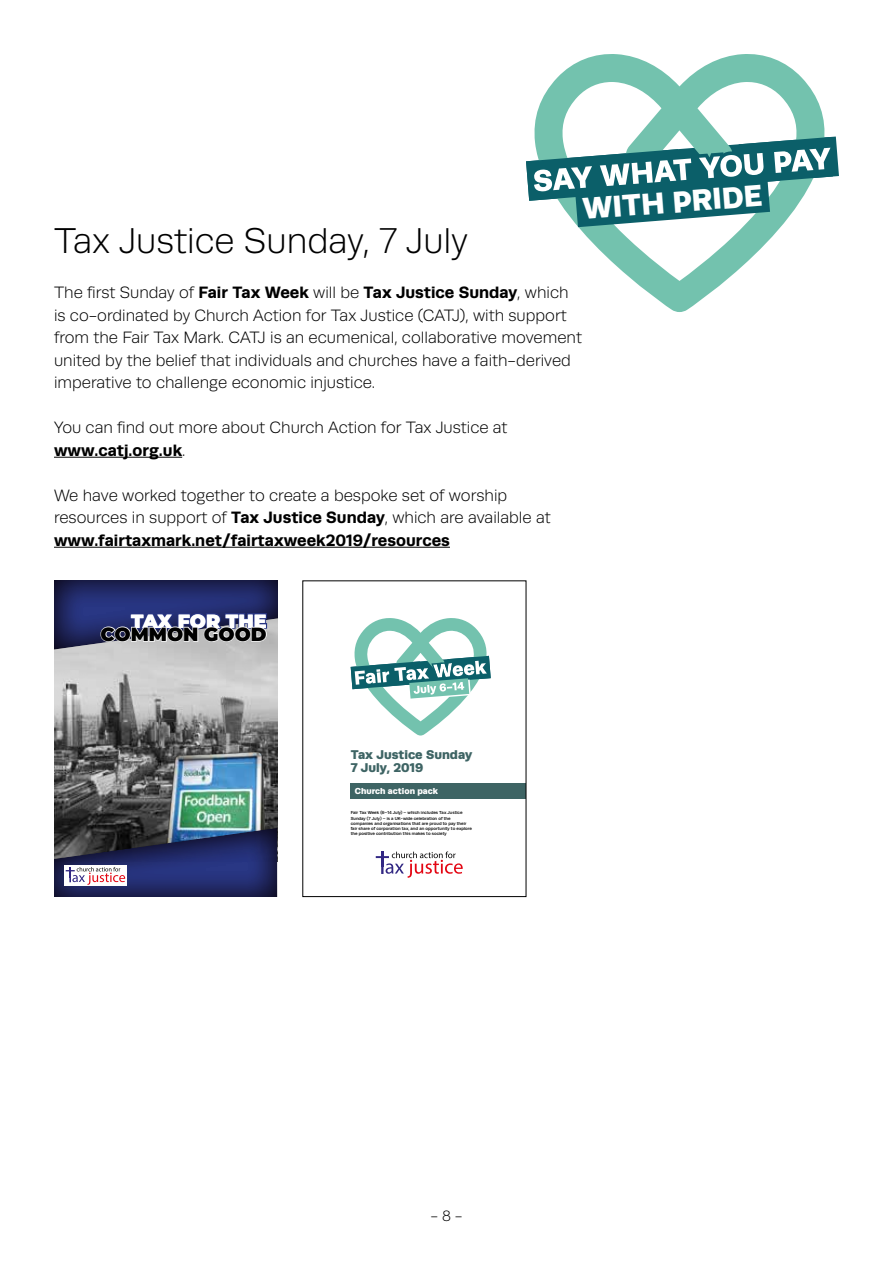
<style>
.page{position:relative;width:893px;height:1263px;background:#fff}
.page>*{position:absolute;margin:0;border:0;box-sizing:border-box;transform-origin:0 0}
.t1{font:300 36px "Runda";color:#000}
.t2{font:900 30.45px "Runda";color:#fff}
.t3{font:900 19.05px "Montserrat";color:#000}
.t4{font:900 19.05px "Montserrat";letter-spacing:-.005em;color:#fff}
.t5{font:300 16.5px/22.5px "Runda";color:#000}
.t6{font:300 15px "Runda";color:#000}
.t7{font:900 12.75px/12.9px "Runda";color:#3e6464}
.t8{font:900 8.7px "Runda";color:#fff}
.t9{font:500 4.35px/5.2px "Runda";color:#000}
.s1{font-weight:700}
</style>
<div class="page">
<svg style="left:534px;top:54px;width:291px;height:258px"></svg>
<svg style="left:526px;top:137px;width:313px;height:90px"></svg>
<hr style="left:54px;top:457px;width:128px;height:1px;background:#000">
<hr style="left:54px;top:547px;width:396px;height:1px;background:#000">
<img style="left:54px;top:650px;width:223px;height:177px">
<div style="left:54px;top:581px;width:223px;height:69px;background:#000;opacity:.75"></div>
<svg style="left:100px;top:612px;width:168px;height:31px;background:#70769c"></svg>
<img style="left:159px;top:751px;width:118px;height:76px">
<div style="left:54px;top:827px;width:223px;height:69px;background:#000;opacity:.75"></div>
<div style="left:65px;top:865px;width:62px;height:21px;background:#fff"></div>
<svg style="left:66px;top:867px;width:59px;height:18px"></svg>
<div style="left:351px;top:783px;width:175px;height:15px;background:#3e6464"></div>
<svg style="left:351px;top:618px;width:140px;height:117px"></svg>
<svg style="left:376px;top:851px;width:87px;height:27px"></svg>
<h2 class="t2" style="left:581px;top:190px;width:181px;rotate:-4deg">WITH PRIDE</h2>
<h1 class="t1" style="left:54px;top:221px;width:415px">Tax Justice Sunday, 7 July</h1>
<p class="t5" style="left:54px;top:281px;width:529px">The first Sunday of <span class="s1">Fair Tax Week</span> will be <span class="s1">Tax Justice Sunday</span>, which is co-ordinated by Church Action for Tax Justice (CATJ), with support from the Fair Tax Mark. CATJ is an ecumenical, collaborative movement united by the belief that individuals and churches have a faith-derived imperative to challenge economic injustice.</p>
<p class="t5" style="left:54px;top:416px;width:455px">You can find out more about Church Action for Tax Justice at <span class="s1">www.catj.org.uk</span>.</p>
<p class="t5" style="left:54px;top:484px;width:498px">We have worked together to create a bespoke set of worship resources in support of <span class="s1">Tax Justice Sunday</span>, which are available at <span class="s1">www.fairtaxmark.net/fairtaxweek2019/resources</span></p>
<p class="t4" style="left:131px;top:606px;width:137px">TAX FOR THE</p>
<p class="t3" style="left:101px;top:619px;width:167px">COMMON GOOD</p>
<p class="t7" style="left:351px;top:748px;width:123px">Tax Justice Sunday<br>7 July, 2019</p>
<p class="t9" style="left:351px;top:810px;width:123px">Fair Tax Week (6–14 July) – which includes Tax Justice Sunday (7 July) – is a UK-wide celebration of the companies and organisations that are proud to pay their fair share of corporation tax, and an opportunity to explore the positive contribution this makes to society</p>
<p class="t8" style="left:355px;top:786px;width:85px">Church action pack</p>
<p class="t6" style="left:430px;top:1207px;width:34px">- 8 -</p>
</div>
